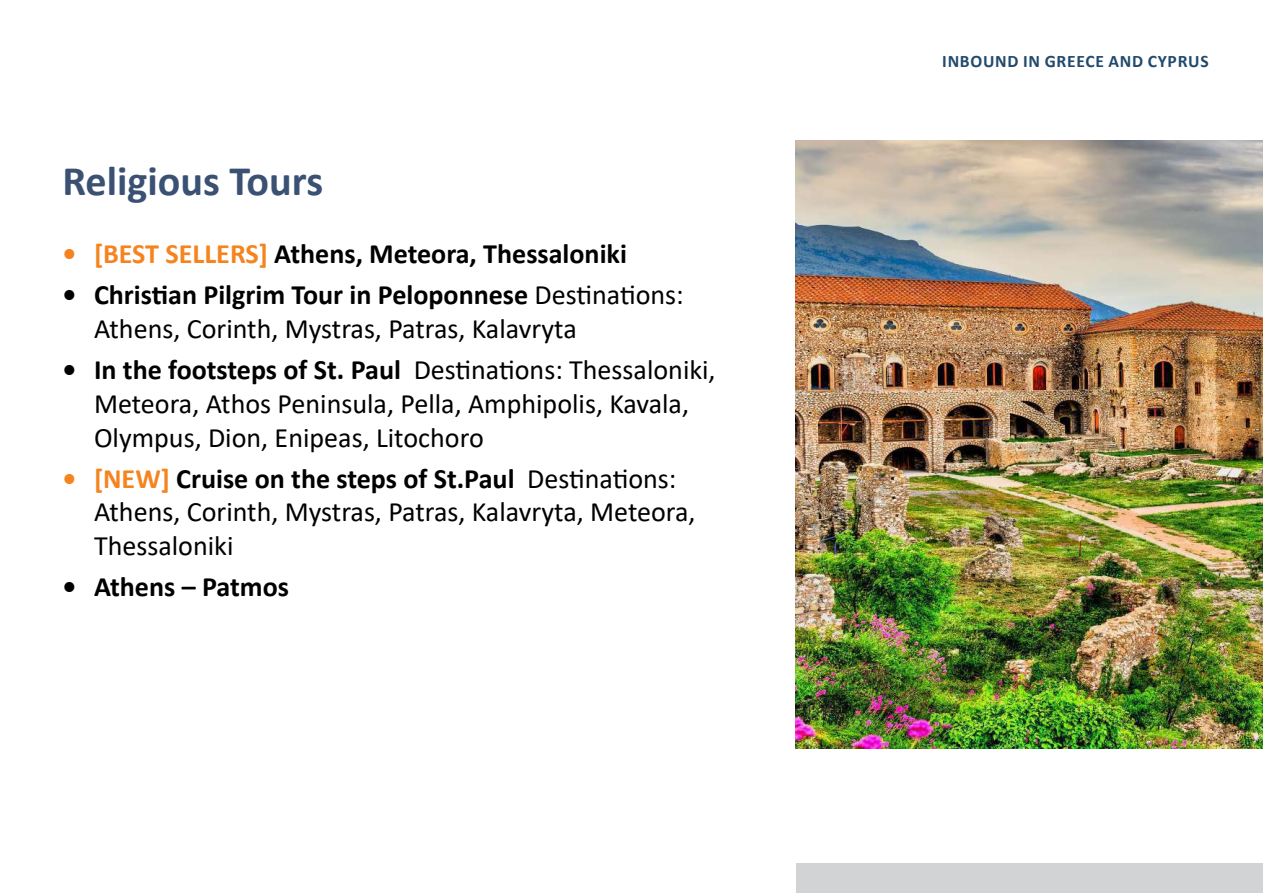
<style>
.page{position:relative;width:1263px;height:893px;background:#fff}
.page>*{position:absolute;margin:0;border:0;box-sizing:border-box;transform-origin:0 0}
.t1{font:700 42.15px "Calibri";color:#3b5174}
.t2{font:28.05px/33.8px "Calibri";color:#000}
.t3{font:700 28.05px "Calibri";color:#000}
.t4{font:700 17.55px "Calibri";letter-spacing:.04em;color:#224a6c}
.s1{color:#f5841f}
.s2{font-weight:700}
.s3{font-weight:700;color:#f5841f}
</style>
<div class="page">
<img style="left:795px;top:140px;width:468px;height:608px">
<div style="left:797px;top:863px;width:466px;height:30px;background:#d1d3d4"></div>
<h1 class="t1" style="left:62px;top:151px;width:262px">Religious Tours</h1>
<p class="t3" style="left:62px;top:234px;width:566px"><span class="s1">• [BEST SELLERS]</span> Athens, Meteora, Thessaloniki</p>
<p class="t2" style="left:94px;top:277px;width:591px;text-indent:-32px"><span class="s2">• Christian Pilgrim Tour in Peloponnese</span> Destinations:<br>Athens, Corinth, Mystras, Patras, Kalavryta</p>
<p class="t2" style="left:94px;top:352px;width:623px;text-indent:-32px"><span class="s2">• In the footsteps of St. Paul</span> Destinations: Thessaloniki,<br>Meteora, Athos Peninsula, Pella, Amphipolis, Kavala,<br>Olympus, Dion, Enipeas, Litochoro</p>
<p class="t2" style="left:94px;top:461px;width:603px;text-indent:-32px"><span class="s3">• [NEW]</span> <span class="s2">Cruise on the steps of St.Paul</span> Destinations:<br>Athens, Corinth, Mystras, Patras, Kalavryta, Meteora,<br>Thessaloniki</p>
<p class="t3" style="left:62px;top:567px;width:228px">• Athens – Patmos</p>
<p class="t4" style="left:942px;top:49px;width:268px">INBOUND IN GREECE AND CYPRUS</p>
</div>
